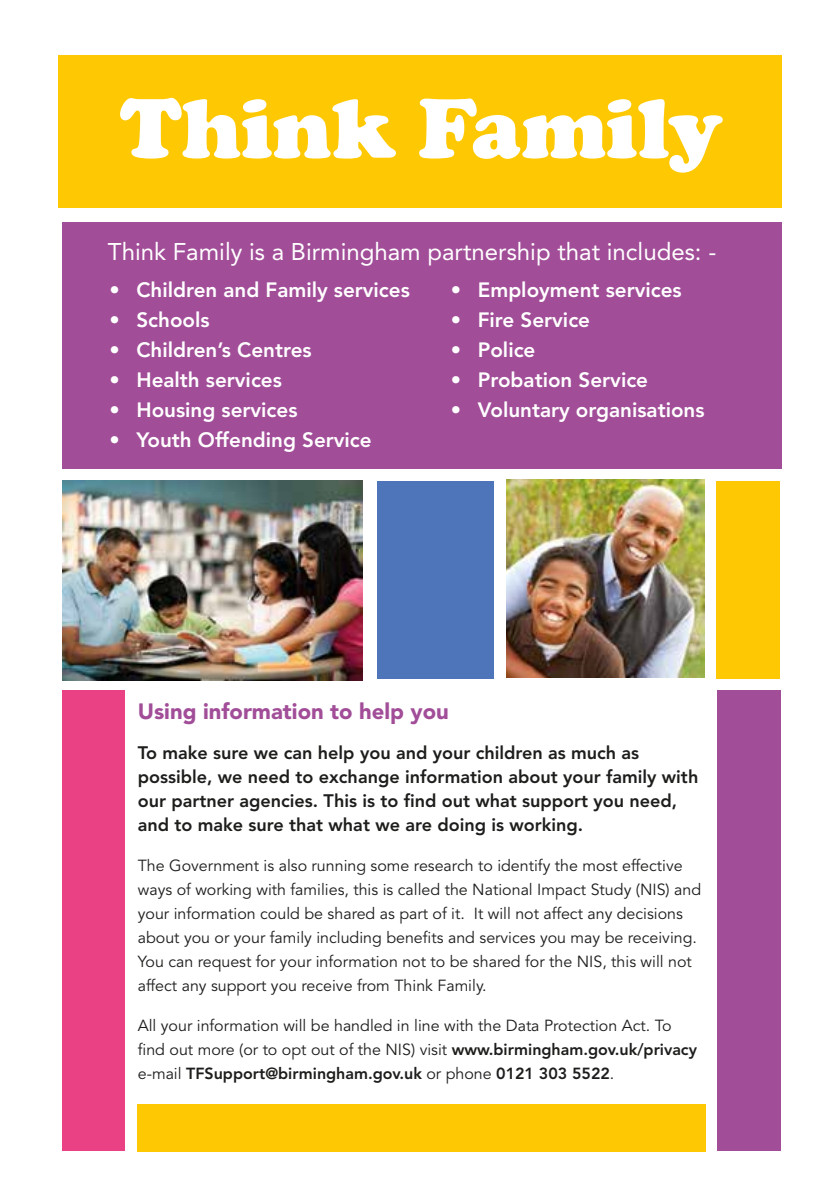
<style>
.page{position:relative;width:840px;height:1191px;background:#fff}
.page>*{position:absolute;margin:0;border:0;box-sizing:border-box;transform-origin:0 0}
.t1{font:900 87.8px "Cooper";color:#fff}
.t2{font:24px "Avenir";color:#fff}
.t3{font:900 22px "Avenir";color:#a14d98}
.t4{font:800 20.6px "Avenir";color:#fff}
.t5{font:800 18px/24px "Avenir";color:#1d1d1b}
.t6{font:16px/24px "Avenir";color:#1d1d1b}
.s1{font-weight:800}
</style>
<div class="page">
<div style="left:59px;top:55px;width:722px;height:153px;background:#fec902"></div>
<div style="left:137px;top:1104px;width:568px;height:47px;background:#fec902"></div>
<div style="left:62px;top:690px;width:63px;height:461px;background:#e94183"></div>
<div style="left:716px;top:690px;width:64px;height:461px;background:#a14d98"></div>
<div style="left:62px;top:222px;width:719px;height:247px;background:#a14d98"></div>
<img style="left:506px;top:479px;width:198px;height:198px">
<img style="left:62px;top:480px;width:300px;height:200px">
<div style="left:376px;top:481px;width:117px;height:197px;background:#4e74b9"></div>
<div style="left:716px;top:481px;width:63px;height:197px;background:#fec902"></div>
<h1 class="t1" style="left:120px;top:77px;width:603px">Think Family</h1>
<h2 class="t2" style="left:108px;top:238px;width:609px">Think Family is a Birmingham partnership that includes: -</h2>
<p class="t4" style="left:109px;top:278px;width:302px">• Children and Family services</p>
<p class="t4" style="left:109px;top:308px;width:102px">• Schools</p>
<p class="t4" style="left:109px;top:338px;width:204px">• Children’s Centres</p>
<p class="t4" style="left:109px;top:368px;width:174px">• Health services</p>
<p class="t4" style="left:109px;top:398px;width:189px">• Housing services</p>
<p class="t4" style="left:109px;top:428px;width:264px">• Youth Offending Service</p>
<p class="t4" style="left:450px;top:278px;width:232px">• Employment services</p>
<p class="t4" style="left:450px;top:308px;width:141px">• Fire Service</p>
<p class="t4" style="left:450px;top:338px;width:86px">• Police</p>
<p class="t4" style="left:450px;top:368px;width:199px">• Probation Service</p>
<p class="t4" style="left:450px;top:398px;width:255px">• Voluntary organisations</p>
<h3 class="t3" style="left:138px;top:698px;width:312px">Using information to help you</h3>
<p class="t5" style="left:138px;top:740px;width:561px">To make sure we can help you and your children as much as possible, we need to exchange information about your family with our partner agencies. This is to find out what support you need, and to make sure that what we are doing is working.</p>
<p class="t6" style="left:138px;top:854px;width:564px">The Government is also running some research to identify the most effective ways of working with families, this is called the National Impact Study (NIS) and your information could be shared as part of it. It will not affect any decisions about you or your family including benefits and services you may be receiving.<br>You can request for your information not to be shared for the NIS, this will not affect any support you receive from Think Family.</p>
<p class="t6" style="left:138px;top:1014px;width:560px">All your information will be handled in line with the Data Protection Act. To find out more (or to opt out of the NIS) visit <span class="s1">www.birmingham.gov.uk/privacy </span>e-mail <span class="s1">TFSupport@birmingham.gov.uk</span> or phone <span class="s1">0121 303 5522</span>.</p>
</div>
